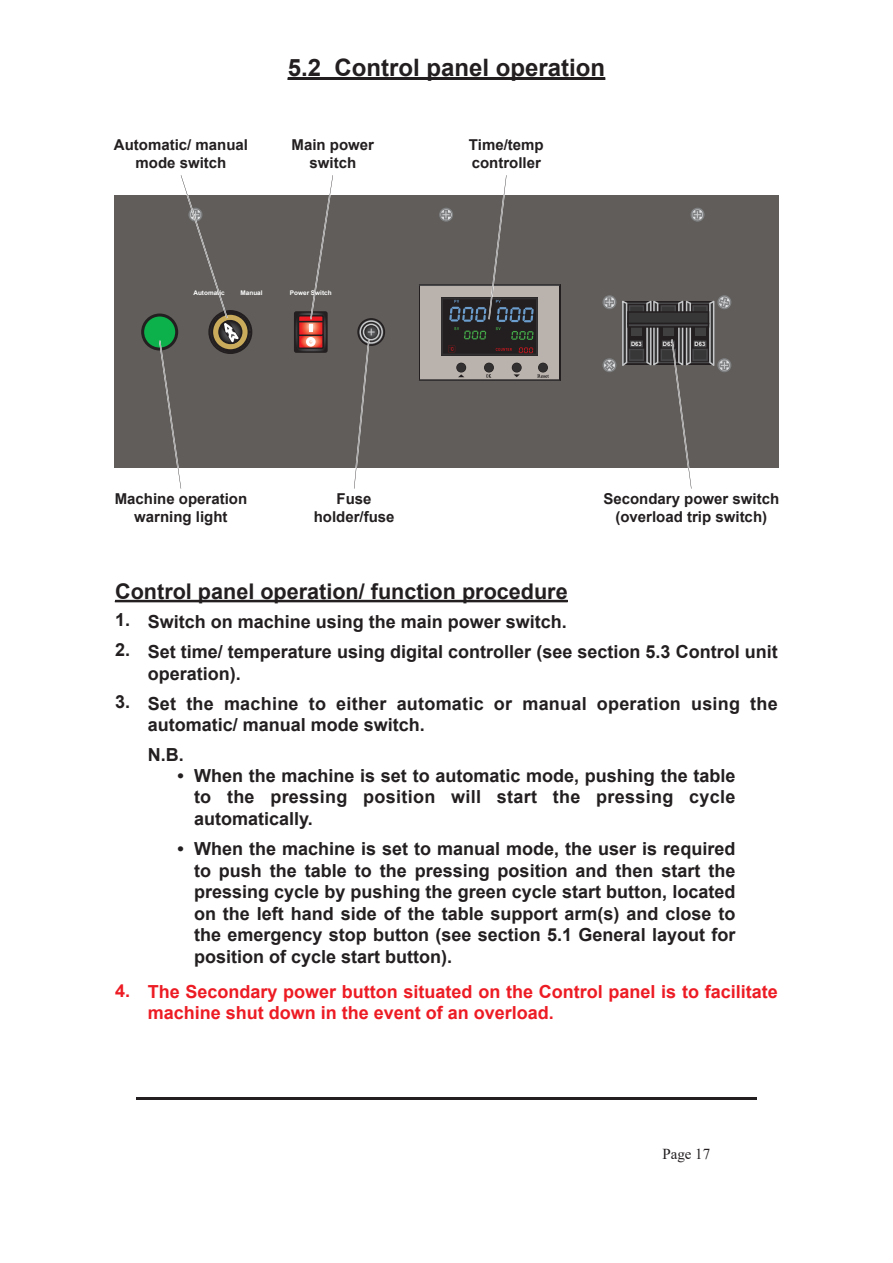
<style>
.page{position:relative;width:893px;height:1263px;background:#fff}
.page>*{position:absolute;margin:0;border:0;box-sizing:border-box;transform-origin:0 0}
.t1{font:700 24px "Arial";color:#231f20}
.t2{font:700 21.6px "Arial";color:#231f20}
.t3{font:700 18px/21.6px "Arial";color:#231f20}
.t4{font:700 18px/21.6px "Arial";color:#ed1c24}
.t5{font:15.15px "Times New Roman";color:#231f20}
.t6{font:700 15px/18px "Arial";color:#231f20;text-align:center}
.t7{font:700 6.45px "Arial";color:#fff}
.t8{font:700 5.85px "Arial";color:#fff}
</style>
<div class="page">
<svg style="left:288px;top:77px;width:317px;height:3px"></svg>
<hr style="left:136px;top:1097px;width:621px;height:3px;background:#231f20">
<svg style="left:115px;top:600px;width:453px;height:2px"></svg>
<div style="left:114px;top:195px;width:664px;height:273px;background:#605d5a"></div>
<svg style="left:602px;top:295px;width:14px;height:14px"></svg>
<svg style="left:690px;top:208px;width:14px;height:14px"></svg>
<svg style="left:602px;top:358px;width:14px;height:14px"></svg>
<svg style="left:354px;top:318px;width:31px;height:171px"></svg>
<svg style="left:622px;top:295px;width:109px;height:194px"></svg>
<svg style="left:141px;top:175px;width:111px;height:314px"></svg>
<svg style="left:294px;top:175px;width:39px;height:178px"></svg>
<div style="left:420px;top:286px;width:139px;height:93px;background:#bab3ad"></div>
<svg style="left:456px;top:363px;width:10px;height:10px"></svg>
<div style="left:457px;top:363px;width:9px;height:9px;background:#323031;border-radius:50%"></div>
<svg style="left:484px;top:363px;width:10px;height:10px"></svg>
<div style="left:484px;top:363px;width:9px;height:9px;background:#323031;border-radius:50%"></div>
<svg style="left:512px;top:363px;width:10px;height:10px"></svg>
<div style="left:512px;top:363px;width:9px;height:9px;background:#323031;border-radius:50%"></div>
<svg style="left:538px;top:363px;width:10px;height:10px"></svg>
<div style="left:539px;top:363px;width:8px;height:9px;background:#323031;border-radius:50%"></div>
<svg style="left:419px;top:374px;width:141px;height:7px"></svg>
<svg style="left:419px;top:175px;width:141px;height:181px"></svg>
<h1 class="t1" style="left:288px;top:54px;width:319px">5.2 Control panel operation</h1>
<p class="t6" style="left:114px;top:136px;width:136px">Automatic/ manual mode switch</p>
<p class="t6" style="left:292px;top:136px;width:84px">Main power switch</p>
<p class="t6" style="left:469px;top:136px;width:76px;text-align:left">Time/temp controller</p>
<p class="t7" style="left:193px;top:289px;width:33px">Automatic</p>
<p class="t7" style="left:240px;top:289px;width:24px">Manual</p>
<p class="t7" style="left:290px;top:289px;width:43px">Power Switch</p>
<p class="t8" style="left:631px;top:341px;width:12px">D63</p>
<p class="t8" style="left:663px;top:341px;width:12px">D63</p>
<p class="t8" style="left:695px;top:341px;width:12px">D63</p>
<p class="t6" style="left:115px;top:490px;width:134px">Machine operation warning light</p>
<p class="t6" style="left:314px;top:490px;width:82px">Fuse holder/fuse</p>
<p class="t6" style="left:603px;top:490px;width:177px">Secondary power switch (overload trip switch)</p>
<p class="t2" style="left:115px;top:579px;width:454px">Control panel operation/ function procedure</p>
<p class="t3" style="left:148px;top:607px;width:632px;line-height:30px">Switch on machine using the main power switch.<br>Set time/ temperature using digital controller (see section 5.3 Control unit</p>
<p class="t3" style="left:148px;top:658px;width:632px;line-height:30px">operation).<br>Set the machine to either automatic or manual operation using the</p>
<p class="t3" style="left:148px;top:710px;width:279px;line-height:30px">automatic/ manual mode switch.<br>N.B.</p>
<p class="t3" style="left:115px;top:605px;width:17px;line-height:30px">1.<br>2.</p>
<p class="t3" style="left:115px;top:691px;width:17px">3.</p>
<p class="t4" style="left:115px;top:980px;width:17px">4.</p>
<p class="t3" style="left:177px;top:765px;width:8px">•</p>
<p class="t3" style="left:177px;top:838px;width:8px">•</p>
<p class="t3" style="left:194px;top:765px;width:543px;text-align:justify">When the machine is set to automatic mode, pushing the table to the pressing position will start the pressing cycle automatically.</p>
<p class="t3" style="left:194px;top:838px;width:543px;text-align:justify">When the machine is set to manual mode, the user is required to push the table to the pressing position and then start the pressing cycle by pushing the green cycle start button, located on the left hand side of the table support arm(s) and close to the emergency stop button (see section 5.1 General layout for position of cycle start button).</p>
<p class="t4" style="left:148px;top:981px;width:631px">The Secondary power button situated on the Control panel is to facilitate machine shut down in the event of an overload.</p>
<p class="t5" style="left:662px;top:1146px;width:49px">Page 17</p>
</div>
